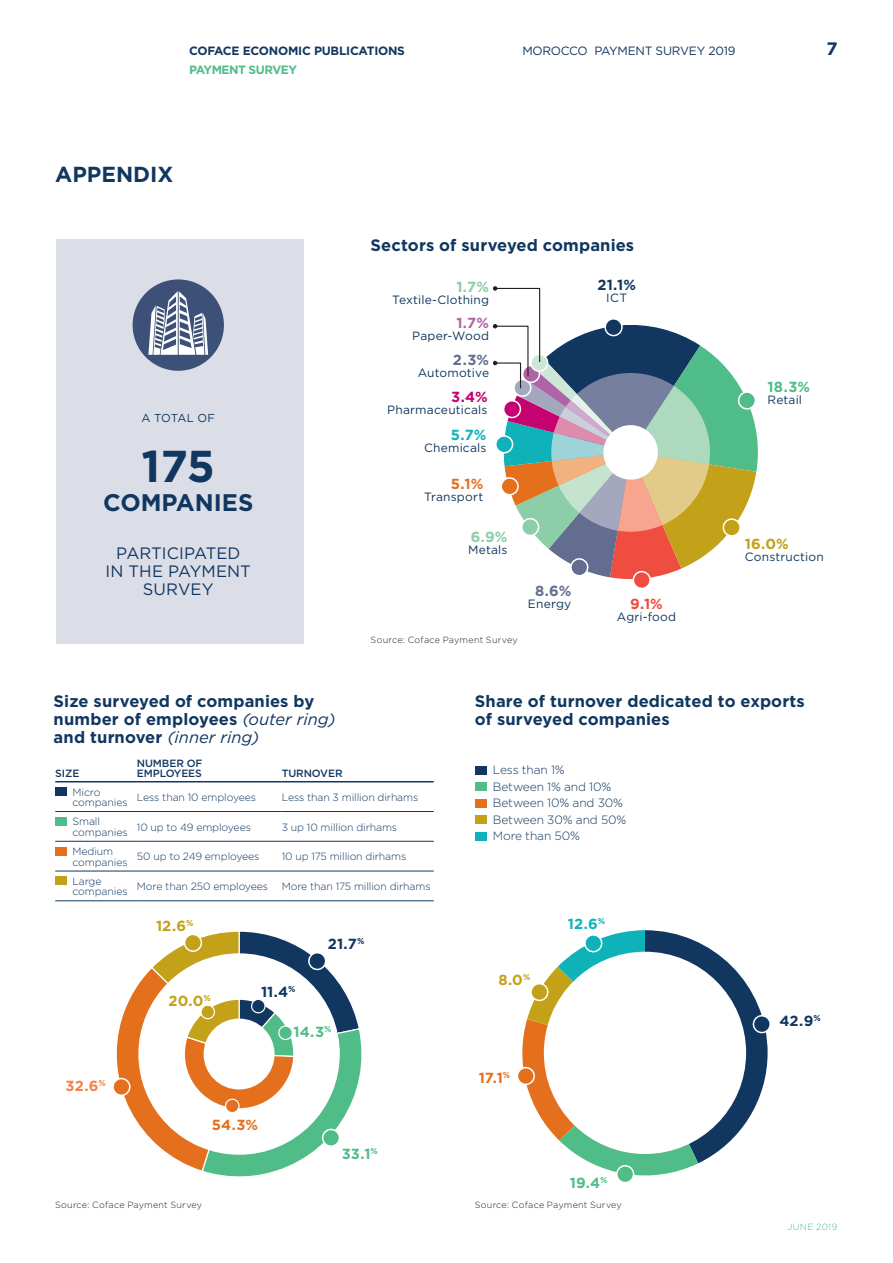
<style>
.page{position:relative;width:893px;height:1263px;background:#fff}
.page>*{position:absolute;margin:0;border:0;box-sizing:border-box;transform-origin:0 0}
.t1{font:700 44.55px "Gotham";color:#113761}
.t2{font:700 24px "Gotham";color:#113761}
.t3{font:700 21.75px "Gotham";color:#113761}
.t4{font:700 18px "Gotham";color:#113761}
.t5{font:700 16.5px/18px "Gotham";letter-spacing:.005em;color:#113761}
.t6{font:16.5px/18px "Gotham";color:#113761;text-align:center}
.t7{font:700 14.55px "Gotham";letter-spacing:.01em;color:#50bd88}
.t8{font:700 14.55px "Gotham";letter-spacing:.005em;color:#113761}
.t9{font:700 14.55px "Gotham";color:#c3a119}
.t10{font:700 14.55px "Gotham";color:#e4701e}
.t11{font:700 14.55px "Gotham";color:#0eb2b8}
.t12{font:700 14.55px "Gotham";color:#8bcea8}
.t13{font:700 14.55px "Gotham";color:#636d8f}
.t14{font:700 14.55px "Gotham";color:#f18449}
.t15{font:700 14.55px "Gotham";color:#c60170}
.t16{font:700 14.55px "Gotham";color:#ef4d40}
.t17{font:700 14.55px "Gotham";color:#af64a8}
.t18{font:12px "Gotham";letter-spacing:.01em;color:#113761}
.t19{font:300 12px/16.5px "Gotham";letter-spacing:-.01em;color:#113761}
.t20{font:700 12px "Gotham";letter-spacing:-.02em;color:#113761}
.t21{font:12px "Gotham";letter-spacing:-.02em;color:#113761}
.t22{font:700 12px "Gotham";letter-spacing:-.04em;color:#50bd88}
.t23{font:11.4px "Gotham";letter-spacing:-.02em;color:#113761}
.t24{font:300 10.5px/10.5px "Gotham";letter-spacing:-.01em;color:#113761}
.t25{font:500 10.5px/10.5px "Gotham";letter-spacing:-.01em;color:#113761}
.t26{font:300 9px "Gotham";letter-spacing:.025em;color:#231f20}
.t27{font:300 9px "Gotham";letter-spacing:.04em;color:#50bd88}
.s1{font-weight:400;font-style:italic}
</style>
<div class="page">
<div style="left:56px;top:239px;width:247px;height:404px;background:#dcdee7"></div>
<div style="left:133px;top:279px;width:91px;height:92px;background:#3d5077;border-radius:50%"></div>
<svg style="left:148px;top:291px;width:60px;height:64px"></svg>
<svg style="left:493px;top:286px;width:265px;height:302px"></svg>
<hr style="left:55px;top:781px;width:82px;height:1px;background:#113761">
<hr style="left:137px;top:781px;width:145px;height:1px;background:#113761">
<hr style="left:282px;top:781px;width:152px;height:1px;background:#113761">
<hr style="left:55px;top:811px;width:82px;height:1px;background:#113761">
<hr style="left:137px;top:811px;width:145px;height:1px;background:#113761">
<hr style="left:282px;top:811px;width:152px;height:1px;background:#113761">
<hr style="left:55px;top:841px;width:82px;height:1px;background:#113761">
<hr style="left:137px;top:841px;width:145px;height:1px;background:#113761">
<hr style="left:282px;top:841px;width:152px;height:1px;background:#113761">
<hr style="left:55px;top:871px;width:82px;height:1px;background:#113761">
<hr style="left:137px;top:871px;width:145px;height:1px;background:#113761">
<hr style="left:282px;top:871px;width:152px;height:1px;background:#113761">
<hr style="left:55px;top:900px;width:82px;height:1px;background:#113761">
<hr style="left:137px;top:900px;width:145px;height:1px;background:#113761">
<hr style="left:282px;top:900px;width:152px;height:1px;background:#113761">
<div style="left:55px;top:787px;width:12px;height:9px;background:#113761"></div>
<div style="left:55px;top:817px;width:12px;height:8px;background:#50bd88"></div>
<div style="left:55px;top:847px;width:12px;height:8px;background:#e4701e"></div>
<div style="left:55px;top:876px;width:12px;height:9px;background:#c3a119"></div>
<div style="left:475px;top:766px;width:11px;height:8px;background:#113761"></div>
<div style="left:475px;top:782px;width:11px;height:9px;background:#50bd88"></div>
<div style="left:475px;top:799px;width:11px;height:8px;background:#e4701e"></div>
<div style="left:475px;top:815px;width:11px;height:9px;background:#c3a119"></div>
<div style="left:475px;top:832px;width:11px;height:8px;background:#0eb2b8"></div>
<svg style="left:518px;top:930px;width:252px;height:252px"></svg>
<svg style="left:113px;top:931px;width:249px;height:246px"></svg>
<div style="left:204px;top:1018px;width:71px;height:71px;background:#fff;border-radius:50%"></div>
<p class="t20" style="left:189px;top:43px;width:217px">COFACE ECONOMIC PUBLICATIONS</p>
<p class="t22" style="left:189px;top:62px;width:109px">PAYMENT SURVEY</p>
<p class="t21" style="left:522px;top:43px;width:215px">MOROCCO PAYMENT SURVEY 2019</p>
<h3 class="t4" style="left:826px;top:37px;width:13px">7</h3>
<h3 class="t3" style="left:55px;top:159px;width:120px">APPENDIX</h3>
<h3 class="t5" style="left:371px;top:236px;width:265px">Sectors of surveyed companies</h3>
<h3 class="t12" style="left:456px;top:277px;width:34px">1.7%</h3>
<p class="t18" style="left:392px;top:292px;width:99px">Textile-Clothing</p>
<h3 class="t17" style="left:456px;top:313px;width:34px">1.7%</h3>
<p class="t18" style="left:412px;top:328px;width:78px">Paper-Wood</p>
<h3 class="t13" style="left:453px;top:350px;width:38px">2.3%</h3>
<p class="t18" style="left:418px;top:365px;width:73px">Automotive</p>
<h3 class="t8" style="left:597px;top:275px;width:40px">21.1%</h3>
<p class="t18" style="left:606px;top:290px;width:22px">ICT</p>
<p class="t23" style="left:142px;top:410px;width:75px">A TOTAL OF</p>
<h1 class="t1" style="left:142px;top:437px;width:75px">175</h1>
<h2 class="t2" style="left:103px;top:486px;width:152px">COMPANIES</h2>
<h3 class="t6" style="left:106px;top:544px;width:147px">PARTICIPATED<br>IN THE PAYMENT<br>SURVEY</h3>
<h3 class="t15" style="left:451px;top:387px;width:38px">3.4%</h3>
<p class="t18" style="left:387px;top:402px;width:102px">Pharmaceuticals</p>
<h3 class="t11" style="left:451px;top:425px;width:37px">5.7%</h3>
<p class="t18" style="left:424px;top:440px;width:64px">Chemicals</p>
<h3 class="t10" style="left:451px;top:474px;width:34px">5.1%</h3>
<p class="t18" style="left:424px;top:489px;width:61px">Transport</p>
<h3 class="t12" style="left:471px;top:528px;width:38px">6.9%</h3>
<p class="t18" style="left:468px;top:542px;width:41px">Metals</p>
<p class="t26" style="left:371px;top:634px;width:149px">Source: Coface Payment Survey</p>
<h3 class="t13" style="left:535px;top:581px;width:38px">8.6%</h3>
<p class="t18" style="left:528px;top:596px;width:45px">Energy</p>
<h3 class="t16" style="left:630px;top:594px;width:34px">9.1%</h3>
<p class="t18" style="left:617px;top:609px;width:61px">Agri-food</p>
<h3 class="t7" style="left:767px;top:377px;width:44px">18.3%</h3>
<p class="t18" style="left:767px;top:392px;width:36px">Retail</p>
<h3 class="t9" style="left:745px;top:534px;width:45px">16.0%</h3>
<p class="t18" style="left:745px;top:549px;width:81px">Construction</p>
<h3 class="t5" style="left:54px;top:692px;width:283px">Size surveyed of companies by number of employees <span class="s1">(outer ring) </span>and turnover <span class="s1">(inner ring)</span></h3>
<h3 class="t5" style="left:475px;top:692px;width:331px">Share of turnover dedicated to exports of surveyed companies</h3>
<p class="t25" style="left:55px;top:768px;width:26px">SIZE</p>
<p class="t25" style="left:137px;top:758px;width:67px">NUMBER OF<br>EMPLOYEES</p>
<p class="t25" style="left:282px;top:768px;width:62px">TURNOVER</p>
<p class="t24" style="left:73px;top:787px;width:57px">Micro companies</p>
<p class="t24" style="left:137px;top:792px;width:121px">Less than 10 employees</p>
<p class="t24" style="left:282px;top:792px;width:138px">Less than 3 million dirhams</p>
<p class="t24" style="left:73px;top:816px;width:57px">Small companies</p>
<p class="t24" style="left:137px;top:821px;width:115px">10 up to 49 employees</p>
<p class="t24" style="left:282px;top:821px;width:117px">3 up 10 million dirhams</p>
<p class="t24" style="left:73px;top:846px;width:57px">Medium companies</p>
<p class="t24" style="left:137px;top:851px;width:124px">50 up to 249 employees</p>
<p class="t24" style="left:282px;top:851px;width:126px">10 up 175 million dirhams</p>
<p class="t24" style="left:73px;top:876px;width:57px">Large companies</p>
<p class="t24" style="left:137px;top:881px;width:133px">More than 250 employees</p>
<p class="t24" style="left:282px;top:881px;width:150px">More than 175 million dirhams</p>
<h3 class="t14" style="left:66px;top:1076px;width:42px">32.6<sup>%</sup></h3>
<h3 class="t9" style="left:156px;top:916px;width:39px">12.6<sup>%</sup></h3>
<h3 class="t9" style="left:169px;top:991px;width:44px">20.0<sup>%</sup></h3>
<h3 class="t8" style="left:261px;top:982px;width:36px">11.4<sup>%</sup></h3>
<h3 class="t8" style="left:328px;top:934px;width:38px">21.7<sup>%</sup></h3>
<h3 class="t7" style="left:294px;top:1022px;width:39px">14.3<sup>%</sup></h3>
<h3 class="t10" style="left:212px;top:1115px;width:48px">54.3%</h3>
<h3 class="t7" style="left:342px;top:1144px;width:38px">33.1<sup>%</sup></h3>
<p class="t19" style="left:493px;top:761px;width:135px">Less than 1%<br>Between 1% and 10%<br>Between 10% and 30%<br>Between 30% and 50%<br>More than 50%</p>
<h3 class="t9" style="left:498px;top:970px;width:33px">8.0<sup>%</sup></h3>
<h3 class="t10" style="left:479px;top:1068px;width:33px">17.1<sup>%</sup></h3>
<h3 class="t11" style="left:568px;top:914px;width:39px">12.6<sup>%</sup></h3>
<h3 class="t7" style="left:570px;top:1173px;width:39px">19.4<sup>%</sup></h3>
<p class="t26" style="left:55px;top:1199px;width:149px">Source: Coface Payment Survey</p>
<p class="t26" style="left:475px;top:1199px;width:149px">Source: Coface Payment Survey</p>
<h3 class="t8" style="left:779px;top:1011px;width:43px">42.9<sup>%</sup></h3>
<p class="t27" style="left:787px;top:1221px;width:52px">JUNE 2019</p>
</div>
